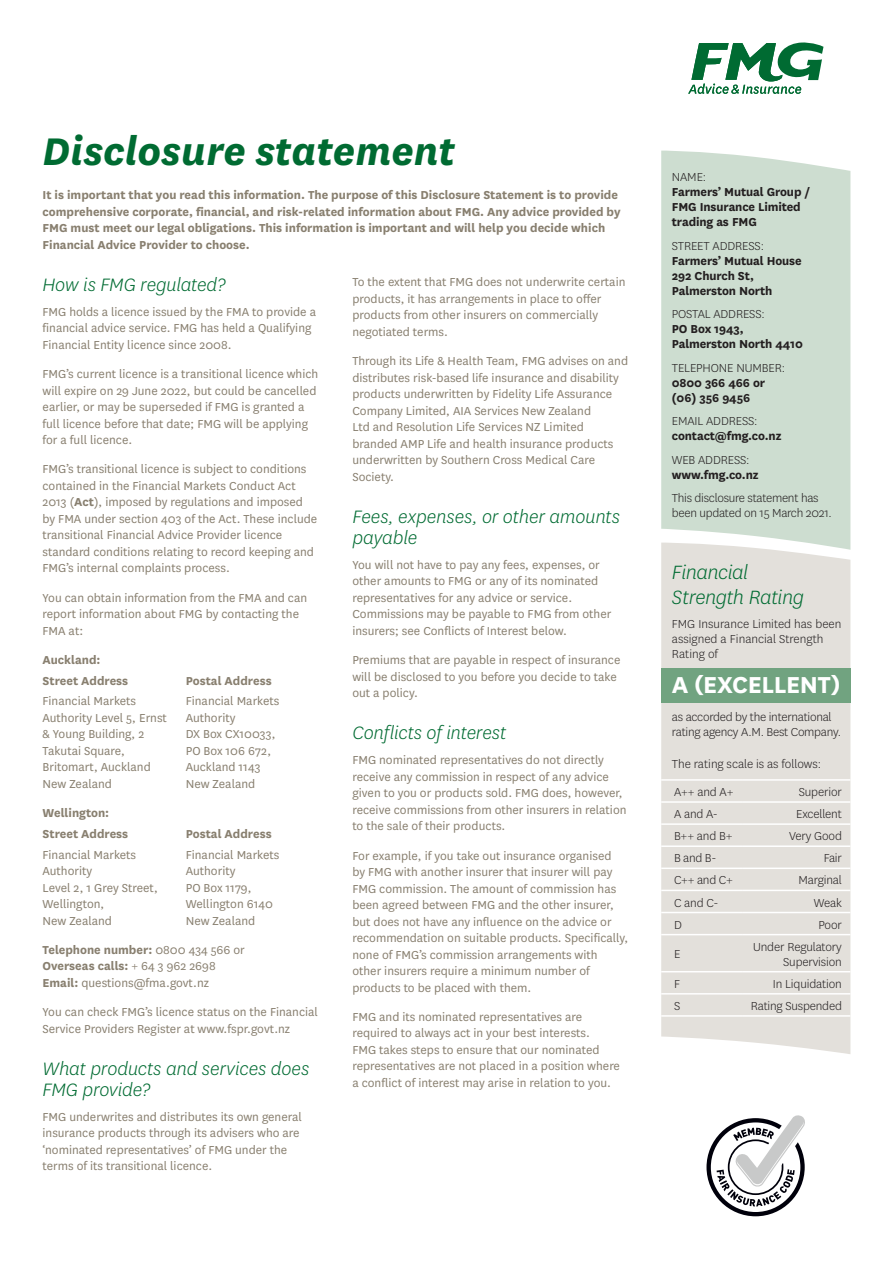
<style>
.page{position:relative;width:893px;height:1263px;background:#fff}
.page>*{position:absolute;margin:0;border:0;box-sizing:border-box;transform-origin:0 0}
.t1{font:italic 700 45px "National";color:#006b32}
.t2{font:700 27px "National";letter-spacing:-.01em;color:#fff}
.t3{font:italic 300 22.5px/25.5px "National";letter-spacing:-.02em;color:#006b32}
.t4{font:italic 300 21px/21px "National";letter-spacing:-.01em;color:#006b32}
.t5{font:13.5px/16.5px "National";color:#887f6f}
.t6{font:700 13.5px/16.5px "National";color:#887f6f}
.t7{font:300 13.5px/15px "National";letter-spacing:-.01em;color:#231f20}
.t8{font:700 13.5px/15px "National";letter-spacing:-.01em;color:#231f20}
.s1{font-weight:700}
.s2{font-weight:300}
</style>
<div class="page">
<svg style="left:661px;top:151px;width:189px;height:392px;background:#cfded2"></svg>
<div style="left:661px;top:543px;width:189px;height:511px;background:#e3e0db"></div>
<hr style="left:661px;top:971px;width:81px;height:1px;background:#fff">
<hr style="left:742px;top:971px;width:108px;height:1px;background:#fff">
<hr style="left:661px;top:993px;width:81px;height:1px;background:#fff">
<hr style="left:742px;top:993px;width:108px;height:1px;background:#fff">
<hr style="left:661px;top:1015px;width:81px;height:2px;background:#fff">
<hr style="left:742px;top:1015px;width:108px;height:2px;background:#fff">
<hr style="left:661px;top:801px;width:81px;height:2px;background:#fff">
<hr style="left:742px;top:801px;width:108px;height:2px;background:#fff">
<hr style="left:661px;top:823px;width:81px;height:2px;background:#fff">
<hr style="left:742px;top:823px;width:108px;height:2px;background:#fff">
<hr style="left:661px;top:867px;width:81px;height:2px;background:#fff">
<hr style="left:742px;top:867px;width:108px;height:2px;background:#fff">
<hr style="left:661px;top:890px;width:81px;height:1px;background:#fff">
<hr style="left:742px;top:890px;width:108px;height:1px;background:#fff">
<hr style="left:661px;top:912px;width:81px;height:1px;background:#fff">
<hr style="left:742px;top:912px;width:108px;height:1px;background:#fff">
<hr style="left:661px;top:934px;width:81px;height:1px;background:#fff">
<hr style="left:742px;top:934px;width:108px;height:1px;background:#fff">
<hr style="left:661px;top:845px;width:81px;height:2px;background:#fff">
<hr style="left:742px;top:845px;width:108px;height:2px;background:#fff">
<hr style="left:661px;top:779px;width:81px;height:2px;background:#fff">
<hr style="left:742px;top:779px;width:108px;height:2px;background:#fff">
<div style="left:661px;top:669px;width:189px;height:34px;background:#71a380"></div>
<svg style="left:688px;top:42px;width:135px;height:52px"></svg>
<svg style="left:706px;top:1115px;width:99px;height:101px"></svg>
<p class="t1" style="left:43px;top:121px;width:414px">Disclosure statement</p>
<p class="t6" style="left:43px;top:186px;width:579px">It is important that you read this information. The purpose of this Disclosure Statement is to provide comprehensive corporate, financial, and risk-related information about FMG. Any advice provided by FMG must meet our legal obligations. This information is important and will help you decide which Financial Advice Provider to choose.</p>
<p class="t4" style="left:43px;top:273px;width:185px">How is FMG regulated?</p>
<p class="t5" style="left:43px;top:303px;width:275px">FMG holds a licence issued by the FMA to provide a financial advice service. FMG has held a Qualifying<br>Financial Entity licence since 2008.</p>
<p class="t5" style="left:43px;top:365px;width:277px">FMG’s current licence is a transitional licence which will expire on 29 June 2022, but could be cancelled earlier, or may be superseded if FMG is granted a full licence before that date; FMG will be applying for a full licence.</p>
<p class="t5" style="left:43px;top:460px;width:276px">FMG’s transitional licence is subject to conditions contained in the Financial Markets Conduct Act 2013 (<span class="s1">Act</span>), imposed by regulations and imposed by FMA under section 403 of the Act. These include transitional Financial Advice Provider licence standard conditions relating to record keeping and FMG’s internal complaints process.</p>
<p class="t5" style="left:43px;top:589px;width:266px">You can obtain information from the FMA and can report information about FMG by contacting the<br>FMA at:</p>
<p class="t6" style="left:43px;top:650px;width:59px">Auckland:</p>
<p class="t6" style="left:43px;top:671px;width:87px">Street Address</p>
<p class="t5" style="left:43px;top:692px;width:126px">Financial Markets<br>Authority Level 5, Ernst &amp; Young Building, 2<br>Takutai Square,<br>Britomart, Auckland<br>New Zealand</p>
<p class="t5" style="left:352px;top:273px;width:275px">To the extent that FMG does not underwrite certain products, it has arrangements in place to offer products from other insurers on commercially negotiated terms.</p>
<p class="t5" style="left:352px;top:352px;width:277px">Through its Life &amp; Health Team, FMG advises on and distributes risk-based life insurance and disability products underwritten by Fidelity Life Assurance Company Limited, AIA Services New Zealand<br>Ltd and Resolution Life Services NZ Limited branded AMP Life and health insurance products underwritten by Southern Cross Medical Care Society.</p>
<p class="t4" style="left:352px;top:505px;width:269px">Fees, expenses, or other amounts payable</p>
<p class="t5" style="left:352px;top:556px;width:261px">You will not have to pay any fees, expenses, or other amounts to FMG or any of its nominated representatives for any advice or service.<br>Commissions may be payable to FMG from other insurers; see Conflicts of Interest below.</p>
<p class="t5" style="left:352px;top:651px;width:270px">Premiums that are payable in respect of insurance will be disclosed to you before you decide to take out a policy.</p>
<p class="t4" style="left:352px;top:722px;width:155px">Conflicts of interest</p>
<p class="t5" style="left:352px;top:751px;width:276px">FMG nominated representatives do not directly receive any commission in respect of any advice given to you or products sold. FMG does, however, receive commissions from other insurers in relation to the sale of their products.</p>
<p class="t5" style="left:352px;top:847px;width:277px">For example, if you take out insurance organised<br>by FMG with another insurer that insurer will pay FMG commission. The amount of commission has been agreed between FMG and the other insurer, but does not have any influence on the advice or recommendation on suitable products. Specifically, none of FMG’s commission arrangements with other insurers require a minimum number of products to be placed with them.</p>
<p class="t5" style="left:352px;top:1008px;width:269px">FMG and its nominated representatives are required to always act in your best interests.<br>FMG takes steps to ensure that our nominated representatives are not placed in a position where a conflict of interest may arise in relation to you.</p>
<p class="t6" style="left:186px;top:671px;width:87px">Postal Address</p>
<p class="t5" style="left:186px;top:692px;width:95px">Financial Markets<br>Authority<br>DX Box CX10033,<br>PO Box 106 672,<br>Auckland 1143<br>New Zealand</p>
<p class="t6" style="left:43px;top:804px;width:68px">Wellington:</p>
<p class="t6" style="left:43px;top:824px;width:87px">Street Address</p>
<p class="t5" style="left:43px;top:846px;width:117px">Financial Markets<br>Authority<br>Level 2, 1 Grey Street,<br>Wellington,<br>New Zealand</p>
<p class="t6" style="left:186px;top:824px;width:87px">Postal Address</p>
<p class="t5" style="left:186px;top:846px;width:95px">Financial Markets<br>Authority<br>PO Box 1179,<br>Wellington 6140<br>New Zealand</p>
<p class="t5" style="left:43px;top:941px;width:204px"><span class="s1">Telephone number:</span> 0800 434 566 or<br><span class="s1">Overseas calls:</span> + 64 3 962 2698<br><span class="s1">Email:</span> questions@fma.govt.nz</p>
<p class="t5" style="left:43px;top:1003px;width:277px">You can check FMG’s licence status on the Financial<br>Service Providers Register at www.fspr.govt.nz</p>
<p class="t4" style="left:43px;top:1057px;width:268px">What products and services does<br>FMG provide?</p>
<p class="t5" style="left:43px;top:1108px;width:261px">FMG underwrites and distributes its own general insurance products through its advisers who are ‘nominated representatives’ of FMG under the terms of its transitional licence.</p>
<p class="t8" style="left:672px;top:169px;width:140px"><span class="s2">NAME:<br></span>Farmers’ Mutual Group /<br>FMG Insurance Limited trading as FMG</p>
<p class="t8" style="left:672px;top:237px;width:131px"><span class="s2">STREET ADDRESS:<br></span>Farmers’ Mutual House<br>292 Church St,<br>Palmerston North</p>
<p class="t8" style="left:672px;top:306px;width:133px"><span class="s2">POSTAL ADDRESS:<br></span>PO Box 1943,<br>Palmerston North 4410</p>
<p class="t8" style="left:672px;top:359px;width:115px"><span class="s2">TELEPHONE NUMBER:<br></span>0800 366 466 or (06) 356 9456</p>
<p class="t8" style="left:672px;top:413px;width:111px"><span class="s2">EMAIL ADDRESS: </span>contact@fmg.co.nz</p>
<p class="t8" style="left:672px;top:451px;width:88px"><span class="s2">WEB ADDRESS: </span>www.fmg.co.nz</p>
<p class="t7" style="left:672px;top:490px;width:161px">This disclosure statement has been updated on 15 March 2021.</p>
<p class="t3" style="left:672px;top:559px;width:133px">Financial<br>Strength Rating</p>
<p class="t7" style="left:672px;top:616px;width:171px">FMG Insurance Limited has been assigned a Financial Strength<br>Rating of</p>
<p class="t2" style="left:672px;top:666px;width:170px">A (EXCELLENT)</p>
<p class="t7" style="left:672px;top:709px;width:171px">as accorded by the international rating agency A.M. Best Company.</p>
<p class="t7" style="left:672px;top:756px;width:151px">The rating scale is as follows:</p>
<p class="t7" style="left:674px;top:784px;width:61px">A++ and A+</p>
<p class="t7" style="left:799px;top:784px;width:45px">Superior</p>
<p class="t7" style="left:674px;top:806px;width:45px">A and A-</p>
<p class="t7" style="left:796px;top:806px;width:47px">Excellent</p>
<p class="t7" style="left:674px;top:828px;width:60px">B++ and B+</p>
<p class="t7" style="left:789px;top:828px;width:54px">Very Good</p>
<p class="t7" style="left:674px;top:850px;width:44px">B and B-</p>
<p class="t7" style="left:824px;top:850px;width:20px">Fair</p>
<p class="t7" style="left:674px;top:872px;width:60px">C++ and C+</p>
<p class="t7" style="left:798px;top:872px;width:45px">Marginal</p>
<p class="t7" style="left:674px;top:894px;width:46px">C and C-</p>
<p class="t7" style="left:814px;top:894px;width:30px">Weak</p>
<p class="t7" style="left:674px;top:916px;width:9px">D</p>
<p class="t7" style="left:818px;top:916px;width:25px">Poor</p>
<p class="t7" style="left:674px;top:946px;width:8px">E</p>
<p class="t7" style="left:753px;top:939px;width:90px;text-align:right">Under Regulatory<br>Supervision</p>
<p class="t7" style="left:674px;top:976px;width:7px">F</p>
<p class="t7" style="left:773px;top:976px;width:71px">In Liquidation</p>
<p class="t7" style="left:674px;top:998px;width:8px">S</p>
<p class="t7" style="left:751px;top:998px;width:93px">Rating Suspended</p>
</div>
